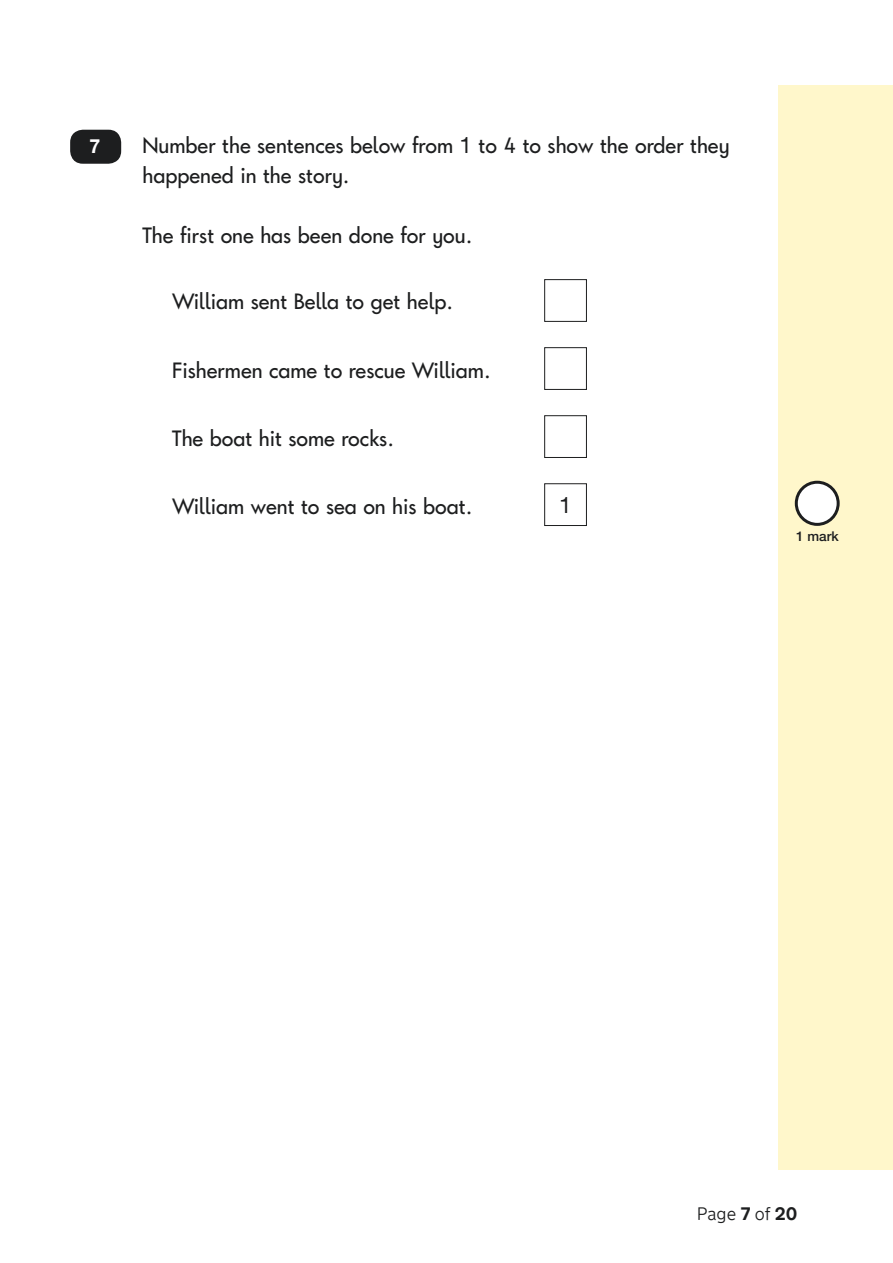
<style>
.page{position:relative;width:893px;height:1263px;background:#fff}
.page>*{position:absolute;margin:0;border:0;box-sizing:border-box;transform-origin:0 0}
.t1{font:22.5px/30px "Keystageone Regular 9";color:#1d1e1f}
.t2{font:22.5px "Helvetica Neue LT Std";color:#1d1e1f}
.t3{font:700 19.5px "Helvetica Neue LT Std";color:#fff}
.t4{font:300 18px "New Transport";color:#1d1e1f}
.t5{font:500 13.5px "Helvetica Neue LT Std";color:#1d1e1f}
.s1{font-family:"Helvetica Neue LT Std"}
.s2{font-weight:700}
</style>
<div class="page">
<div style="left:778px;top:85px;width:114px;height:1084px;background:#fff7cb"></div>
<div style="left:544px;top:279px;width:43px;height:43px;border:1px solid #1d1e1f"></div>
<div style="left:544px;top:347px;width:43px;height:43px;border:1px solid #1d1e1f"></div>
<div style="left:544px;top:415px;width:43px;height:43px;border:1px solid #1d1e1f"></div>
<div style="left:544px;top:483px;width:43px;height:43px;border:1px solid #1d1e1f"></div>
<div style="left:796px;top:482px;width:42px;height:42px;background:#fff;border-radius:50%"></div>
<div style="left:795px;top:481px;width:45px;height:45px;border:3px solid #1d1e1f;border-radius:50%"></div>
<div style="left:70px;top:130px;width:51px;height:34px;background:#1d1e1f;border-radius:13px"></div>
<p class="t3" style="left:89px;top:134px;width:12px">7</p>
<p class="t1" style="left:142px;top:132px;width:589px">Number the sentences below from <span class="s1">1</span> to 4 to show the order they happened in the story.</p>
<p class="t1" style="left:142px;top:222px;width:331px">The first one has been done for you.</p>
<p class="t1" style="left:172px;top:288px;width:282px">William sent Bella to get help.</p>
<p class="t1" style="left:172px;top:356px;width:320px">Fishermen came to rescue William.</p>
<p class="t1" style="left:172px;top:424px;width:223px">The boat hit some rocks.</p>
<p class="t1" style="left:172px;top:492px;width:301px">William went to sea on his boat.</p>
<p class="t2" style="left:559px;top:491px;width:14px">1</p>
<p class="t5" style="left:796px;top:528px;width:44px">1 mark</p>
<p class="t4" style="left:697px;top:1203px;width:102px">Page <span class="s2">7</span> of <span class="s2">20</span></p>
</div>
